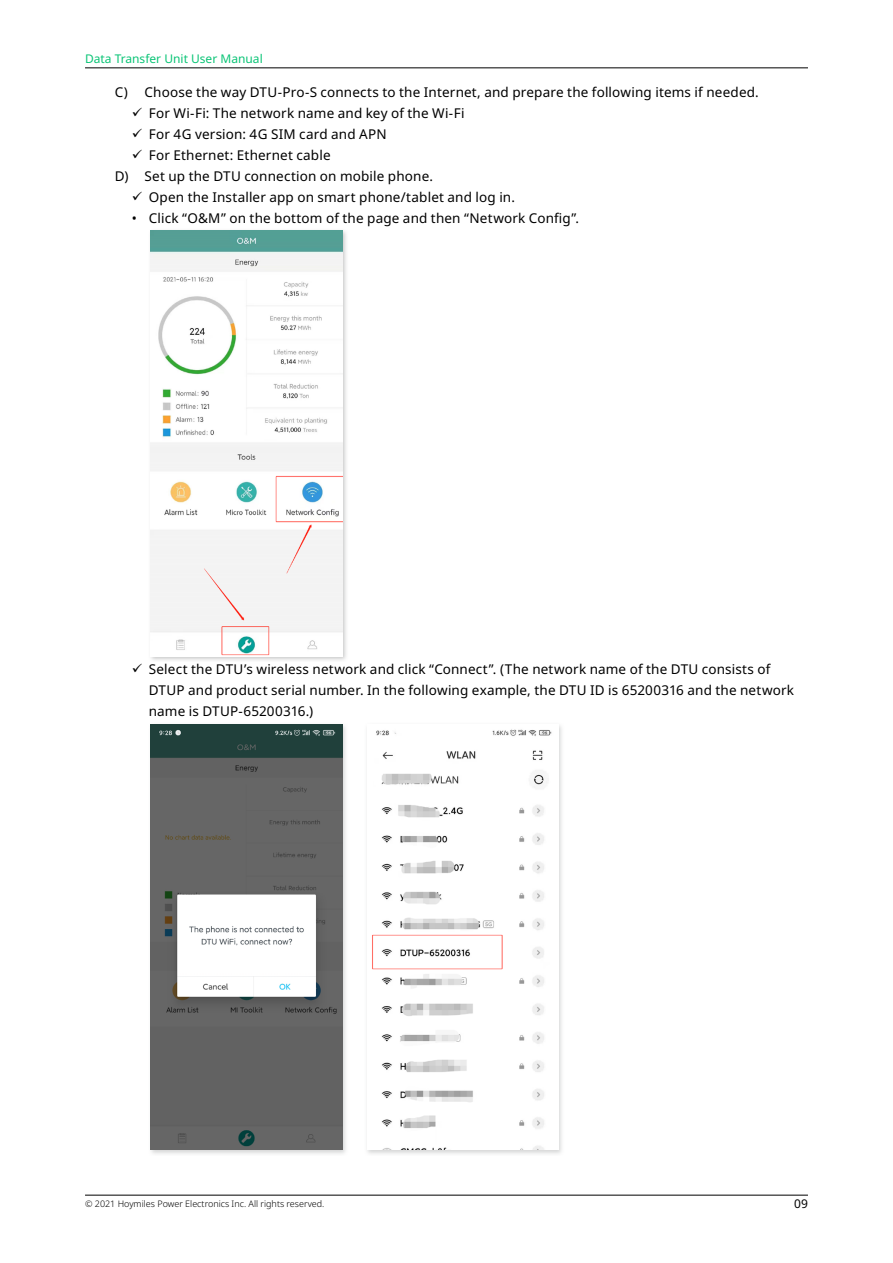
<style>
.page{position:relative;width:893px;height:1263px;background:#fff}
.page>*{position:absolute;margin:0;border:0;box-sizing:border-box;transform-origin:0 0}
.t1{font:13.5px/21px "Noto Sans";letter-spacing:.01em;color:#000}
.t2{font:12px "Noto Sans";color:#0ac476}
.t3{font:12px "Noto Sans";color:#000}
.t4{font:300 9px "Noto Sans";color:#000}
</style>
<div class="page">
<hr style="left:85px;top:1195px;width:723px;height:1px;background:#000">
<hr style="left:85px;top:68px;width:723px;height:1px;background:#000">
<div style="left:148px;top:228px;width:200px;height:434px;background:#b5b6b6;opacity:.75"></div>
<img style="left:151px;top:231px;width:191px;height:425px">
<div style="left:148px;top:721px;width:200px;height:434px;background:#c9caca;opacity:.75"></div>
<img style="left:151px;top:724px;width:191px;height:426px">
<div style="left:364px;top:721px;width:201px;height:434px;background:#c9caca;opacity:.75"></div>
<img style="left:367px;top:724px;width:192px;height:426px">
<p class="t2" style="left:85px;top:51px;width:179px">Data Transfer Unit User Manual</p>
<p class="t1" style="left:115px;top:82px;width:646px">C) Choose the way DTU-Pro-S connects to the Internet, and prepare the following items if needed.</p>
<p class="t1" style="left:149px;top:103px;width:317px">For Wi-Fi: The network name and key of the Wi-Fi</p>
<p class="t1" style="left:149px;top:124px;width:239px">For 4G version: 4G SIM card and APN</p>
<p class="t1" style="left:149px;top:145px;width:183px">For Ethernet: Ethernet cable</p>
<p class="t1" style="left:115px;top:166px;width:320px">D) Set up the DTU connection on mobile phone.</p>
<p class="t1" style="left:149px;top:187px;width:368px">Open the Installer app on smart phone/tablet and log in.</p>
<p class="t1" style="left:132px;top:208px;width:449px">• Click “O&amp;M” on the bottom of the page and then “Network Config”.</p>
<p class="t1" style="left:149px;top:659px;width:647px">Select the DTU’s wireless network and click “Connect”. (The network name of the DTU consists of<br>DTUP and product serial number. In the following example, the DTU ID is 65200316 and the network name is DTUP-65200316.)</p>
<p class="t4" style="left:85px;top:1197px;width:241px">© 2021 Hoymiles Power Electronics Inc. All rights reserved.</p>
<p class="t3" style="left:794px;top:1195px;width:15px">09</p>
</div>
